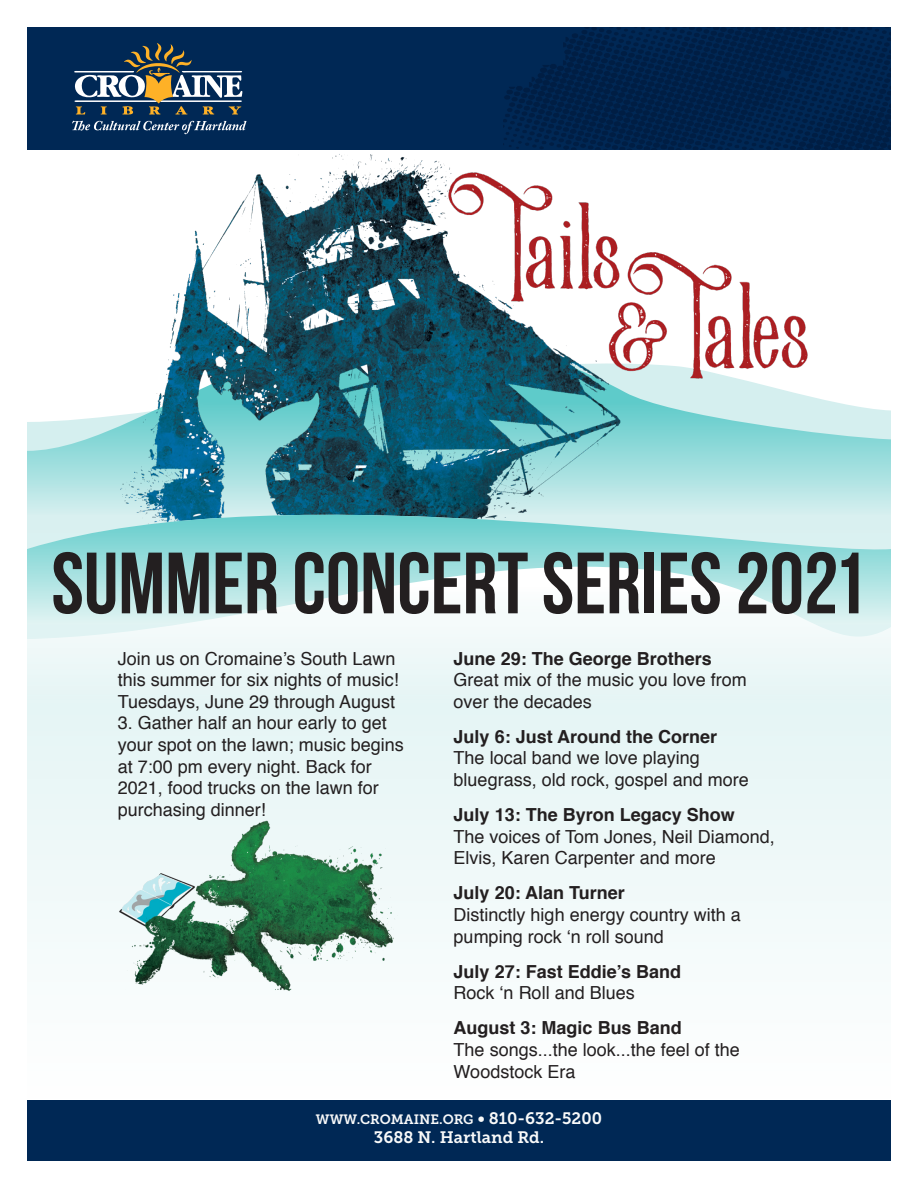
<style>
.page{position:relative;width:918px;height:1188px;background:#fff}
.page>*{position:absolute;margin:0;border:0;box-sizing:border-box;transform-origin:0 0}
.t1{font:700 86.7px "Bebas Neue";color:#231f20}
.t2{font:18px/21.6px "Helvetica";color:#231f20}
.t3{font:700 18px/21.6px "Helvetica";color:#231f20}
.t4{font:16.5px "Museo Slab 700";color:#f9fafa}
.t5{font:13.5px "Museo Slab 700";color:#f9fafa}
.s1{font-weight:700}
.s2{font-weight:400}
.s3{font-size:16.5px}
</style>
<div class="page">
<div style="left:27px;top:451px;width:864px;height:647px;background:#f1f9f9"></div>
<svg style="left:27px;top:407px;width:864px;height:62px"></svg>
<img style="left:90px;top:154px;width:769px;height:315px">
<svg style="left:27px;top:469px;width:864px;height:44px;background:#81b6be"></svg>
<svg style="left:27px;top:513px;width:864px;height:52px;background:#98dada"></svg>
<img style="left:119px;top:820px;width:275px;height:171px">
<svg style="left:27px;top:565px;width:864px;height:142px"></svg>
<div style="left:27px;top:27px;width:864px;height:123px;background:linear-gradient(to right,#002a58,#00214a)"></div>
<svg style="left:74px;top:43px;width:169px;height:72px;background:#44596a"></svg>
<svg style="left:72px;top:121px;width:175px;height:13px;background:#3a597b"></svg>
<div style="left:27px;top:1101px;width:864px;height:60px;background:#002855"></div>
<p class="t1" style="left:51px;top:536px;width:817px">SUMMER CONCERT SERIES 2021</p>
<p class="t2" style="left:118px;top:648px;width:283px">Join us on Cromaine’s South Lawn this summer for six nights of music!<br>Tuesdays, June 29 through August</p>
<p class="t2" style="left:118px;top:713px;width:288px">3. Gather half an hour early to get your spot on the lawn; music begins at 7:00 pm every night. Back for<br>2021, food trucks on the lawn for purchasing dinner!</p>
<p class="t2" style="left:454px;top:648px;width:295px"><span class="s1">June 29: The George Brothers<br></span>Great mix of the music you love from over the decades</p>
<p class="t2" style="left:454px;top:726px;width:297px"><span class="s1">July 6: Just Around the Corner<br></span>The local band we love playing bluegrass, old rock, gospel and more</p>
<p class="t2" style="left:454px;top:805px;width:323px"><span class="s1">July 13: The Byron Legacy Show<br></span>The voices of Tom Jones, Neil Diamond,<br>Elvis, Karen Carpenter and more</p>
<p class="t2" style="left:454px;top:883px;width:289px"><span class="s1">July 20: Alan Turner<br></span>Distinctly high energy country with a pumping rock ‘n roll sound</p>
<p class="t3" style="left:454px;top:961px;width:229px">July 27: Fast Eddie’s Band<br><span class="s2">Rock ‘n Roll and Blues</span></p>
<p class="t2" style="left:454px;top:1018px;width:288px"><span class="s1">August 3: Magic Bus Band<br></span>The songs...the look...the feel of the<br>Woodstock Era</p>
<p class="t5" style="left:316px;top:1111px;width:288px">WWW.CROMAINE.ORG <span class="s3">• 810-632-5200</span></p>
<p class="t4" style="left:374px;top:1128px;width:172px">3688 N. Hartland Rd.</p>
</div>
